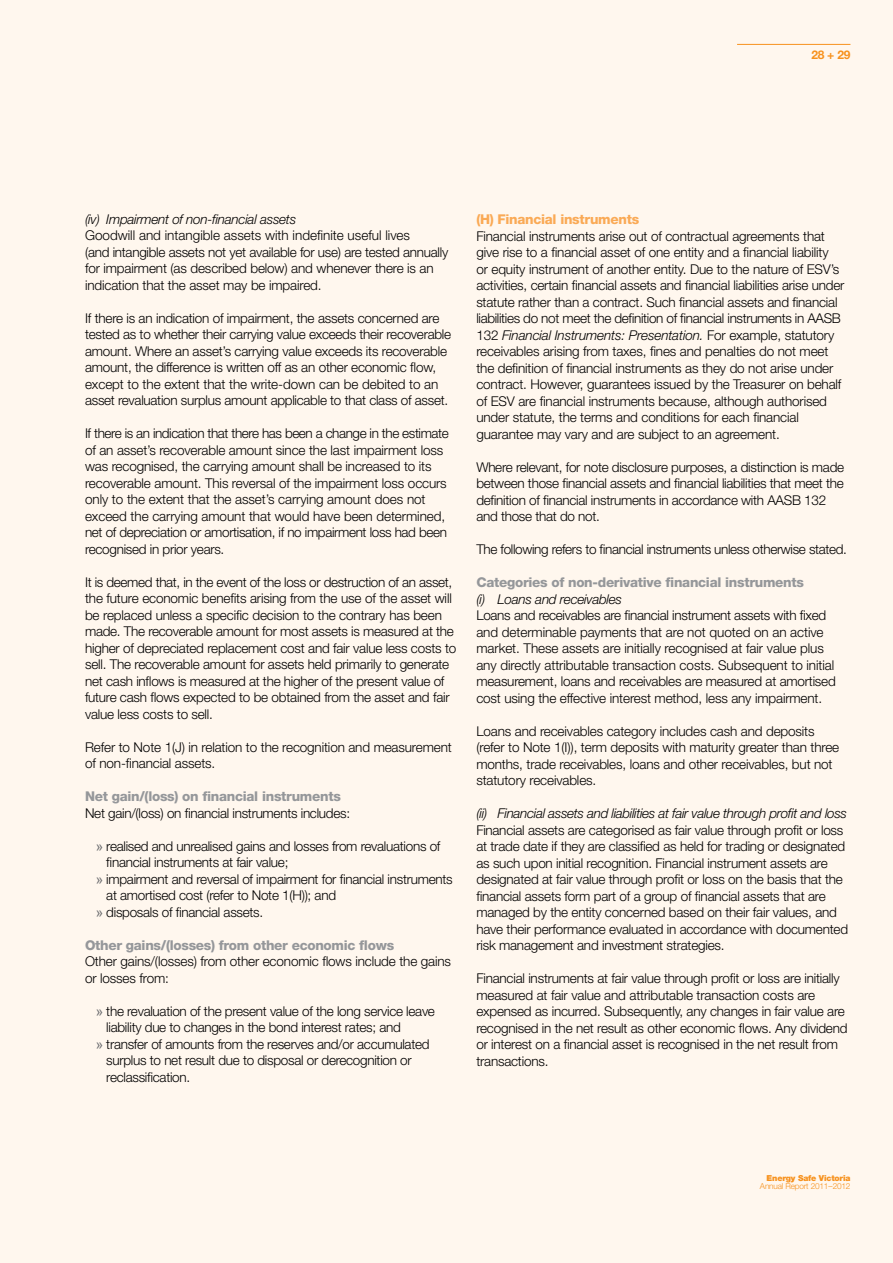
<style>
.page{position:relative;width:893px;height:1263px;background:#fff7ee}
.page>*{position:absolute;margin:0;border:0;box-sizing:border-box;transform-origin:0 0}
.t1{font:300 13.5px/16.5px "Helvetica Neue LT Std";letter-spacing:-.015em;color:#000}
.t2{font:800 13.5px "Helvetica Neue LT Std";letter-spacing:-.02em;color:#95979a}
.t3{font:italic 300 13.5px "Helvetica Neue LT Std";letter-spacing:-.025em;color:#000}
.t4{font:800 13.5px "Helvetica Neue LT Std";letter-spacing:-.02em;color:#faaa56}
.t5{font:700 12px "Helvetica Neue LT Std";color:#f7921e}
.t6{font:300 8.25px "Helvetica Neue LT Std";letter-spacing:-.02em;color:#f7921e}
.t7{font:900 8.25px "Helvetica Neue LT Std";letter-spacing:-.02em;color:#f7921e}
.s1{font-family:"Arial";font-weight:400;color:#6d6e71}
.s2{font-style:italic}
</style>
<div class="page">
<hr style="left:737px;top:44px;width:113px;height:1px;background:#f7921e">
<p class="t5" style="left:811px;top:47px;width:41px">28 + 29</p>
<p class="t3" style="left:85px;top:211px;width:213px">(iv) Impairment of non-financial assets</p>
<p class="t1" style="left:85px;top:227px;width:365px">Goodwill and intangible assets with indefinite useful lives<br>(and intangible assets not yet available for use) are tested annually for impairment (as described below) and whenever there is an indication that the asset may be impaired.</p>
<p class="t1" style="left:85px;top:310px;width:368px">If there is an indication of impairment, the assets concerned are tested as to whether their carrying value exceeds their recoverable amount. Where an asset’s carrying value exceeds its recoverable amount, the difference is written off as an other economic flow, except to the extent that the write-down can be debited to an asset revaluation surplus amount applicable to that class of asset.</p>
<p class="t1" style="left:85px;top:425px;width:365px">If there is an indication that there has been a change in the estimate of an asset’s recoverable amount since the last impairment loss was recognised, the carrying amount shall be increased to its recoverable amount. This reversal of the impairment loss occurs only to the extent that the asset’s carrying amount does not exceed the carrying amount that would have been determined, net of depreciation or amortisation, if no impairment loss had been recognised in prior years.</p>
<p class="t1" style="left:85px;top:573px;width:373px">It is deemed that, in the event of the loss or destruction of an asset, the future economic benefits arising from the use of the asset will be replaced unless a specific decision to the contrary has been made. The recoverable amount for most assets is measured at the higher of depreciated replacement cost and fair value less costs to sell. The recoverable amount for assets held primarily to generate net cash inflows is measured at the higher of the present value of future cash flows expected to be obtained from the asset and fair value less costs to sell.</p>
<p class="t1" style="left:85px;top:738px;width:368px">Refer to Note 1(J) in relation to the recognition and measurement of non-financial assets.</p>
<p class="t2" style="left:85px;top:788px;width:257px">Net gain/(loss) on financial instruments</p>
<p class="t1" style="left:85px;top:804px;width:267px">Net gain/(loss) on financial instruments includes:</p>
<p class="t1" style="left:96px;top:837px;width:346px"><span class="s1">»</span> realised and unrealised gains and losses from revaluations of</p>
<p class="t1" style="left:106px;top:854px;width:184px">financial instruments at fair value;</p>
<p class="t1" style="left:96px;top:870px;width:358px"><span class="s1">»</span> impairment and reversal of impairment for financial instruments</p>
<p class="t1" style="left:106px;top:887px;width:231px">at amortised cost (refer to Note 1(H)); and</p>
<p class="t1" style="left:96px;top:903px;width:169px"><span class="s1">»</span> disposals of financial assets.</p>
<p class="t2" style="left:85px;top:937px;width:311px">Other gains/(losses) from other economic flows</p>
<p class="t1" style="left:85px;top:953px;width:367px">Other gains/(losses) from other economic flows include the gains or losses from:</p>
<p class="t1" style="left:96px;top:1002px;width:341px"><span class="s1">»</span> the revaluation of the present value of the long service leave</p>
<p class="t1" style="left:106px;top:1019px;width:296px">liability due to changes in the bond interest rates; and</p>
<p class="t1" style="left:96px;top:1035px;width:335px"><span class="s1">»</span> transfer of amounts from the reserves and/or accumulated</p>
<p class="t1" style="left:106px;top:1052px;width:307px">surplus to net result due to disposal or derecognition or</p>
<p class="t1" style="left:106px;top:1068px;width:85px">reclassification.</p>
<p class="t4" style="left:476px;top:211px;width:164px">(H) Financial instruments</p>
<p class="t1" style="left:476px;top:227px;width:370px">Financial instruments arise out of contractual agreements that give rise to a financial asset of one entity and a financial liability<br>or equity instrument of another entity. Due to the nature of ESV’s activities, certain financial assets and financial liabilities arise under statute rather than a contract. Such financial assets and financial liabilities do not meet the definition of financial instruments in AASB 132 <span class="s2">Financial Instruments: Presentation.</span> For example, statutory receivables arising from taxes, fines and penalties do not meet the definition of financial instruments as they do not arise under contract. However, guarantees issued by the Treasurer on behalf of ESV are financial instruments because, although authorised under statute, the terms and conditions for each financial guarantee may vary and are subject to an agreement.</p>
<p class="t1" style="left:476px;top:458px;width:369px">Where relevant, for note disclosure purposes, a distinction is made between those financial assets and financial liabilities that meet the definition of financial instruments in accordance with AASB 132 and those that do not.</p>
<p class="t1" style="left:476px;top:541px;width:372px">The following refers to financial instruments unless otherwise stated.</p>
<p class="t2" style="left:476px;top:574px;width:329px">Categories of non-derivative financial instruments</p>
<p class="t3" style="left:476px;top:591px;width:147px">(i) Loans and receivables</p>
<p class="t1" style="left:476px;top:607px;width:361px">Loans and receivables are financial instrument assets with fixed and determinable payments that are not quoted on an active market. These assets are initially recognised at fair value plus any directly attributable transaction costs. Subsequent to initial measurement, loans and receivables are measured at amortised cost using the effective interest method, less any impairment.</p>
<p class="t1" style="left:476px;top:722px;width:364px">Loans and receivables category includes cash and deposits (refer to Note 1(I)), term deposits with maturity greater than three months, trade receivables, loans and other receivables, but not statutory receivables.</p>
<p class="t3" style="left:476px;top:805px;width:372px">(ii) Financial assets and liabilities at fair value through profit and loss</p>
<p class="t1" style="left:476px;top:821px;width:373px">Financial assets are categorised as fair value through profit or loss at trade date if they are classified as held for trading or designated as such upon initial recognition. Financial instrument assets are designated at fair value through profit or loss on the basis that the financial assets form part of a group of financial assets that are managed by the entity concerned based on their fair values, and have their performance evaluated in accordance with documented risk management and investment strategies.</p>
<p class="t1" style="left:476px;top:970px;width:373px">Financial instruments at fair value through profit or loss are initially measured at fair value and attributable transaction costs are expensed as incurred. Subsequently, any changes in fair value are recognised in the net result as other economic flows. Any dividend or interest on a financial asset is recognised in the net result from transactions.</p>
<p class="t7" style="left:767px;top:1173px;width:85px">Energy Safe Victoria</p>
<p class="t6" style="left:760px;top:1181px;width:92px">Annual Report 2011–2012</p>
</div>
